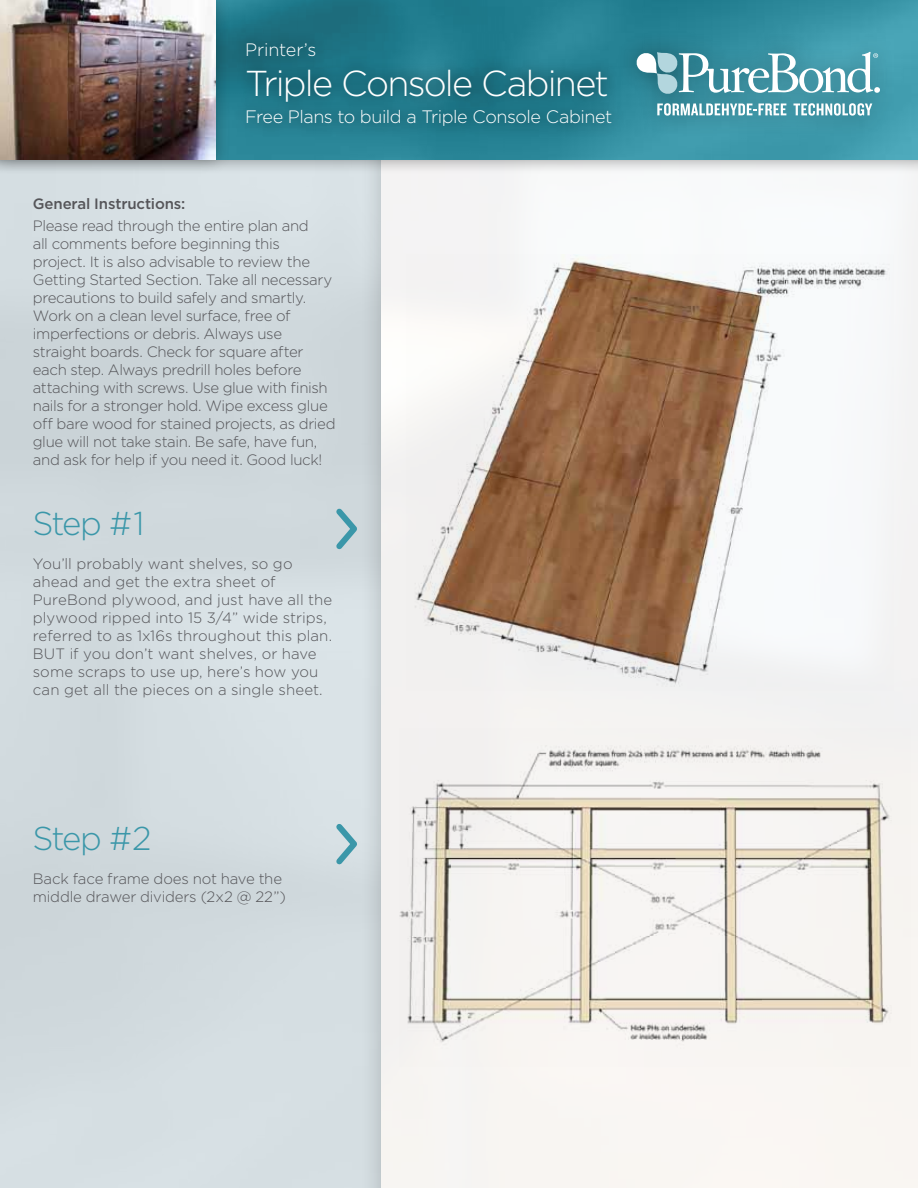
<style>
.page{position:relative;width:918px;height:1188px;background:#fff}
.page>*{position:absolute;margin:0;border:0;box-sizing:border-box;transform-origin:0 0}
.t1{font:300 36px "Gotham";letter-spacing:-.05em;color:#fff}
.t2{font:300 33px "Gotham";letter-spacing:-.065em;color:#3b97a9}
.t3{font:300 18px "Gotham";letter-spacing:-.025em;color:#fff}
.t4{font:300 15px/18px "Gotham";letter-spacing:-.02em;color:#555559}
.t5{font:300 15px/18px "Gotham";letter-spacing:.005em;color:#555559}
.t6{font:500 15px "Gotham";letter-spacing:-.01em;color:#555559}
</style>
<div class="page">
<div style="left:359px;top:44px;width:559px;height:1144px;background:#000;opacity:.2"></div>
<div style="left:382px;top:175px;width:536px;height:1013px;background:#f8f5f3"></div>
<svg style="left:331px;top:503px;width:31px;height:52px"></svg>
<svg style="left:331px;top:818px;width:31px;height:52px"></svg>
<img style="left:407px;top:255px;width:487px;height:436px">
<img style="left:399px;top:729px;width:511px;height:337px">
<div style="left:0;top:0;width:918px;height:175px;background:#000;opacity:.4"></div>
<img style="left:232px;top:0;width:686px;height:160px">
<div style="left:615px;top:31px;width:286px;height:107px;background:#000;opacity:.35"></div>
<svg style="left:636px;top:52px;width:244px;height:43px"></svg>
<svg style="left:657px;top:103px;width:129px;height:13px"></svg>
<svg style="left:793px;top:103px;width:79px;height:13px"></svg>
<div style="left:232px;top:28px;width:393px;height:111px;background:#000;opacity:.75"></div>
<div style="left:0;top:0;width:232px;height:175px;background:#000;opacity:.3"></div>
<img style="left:0;top:0;width:216px;height:160px">
<p class="t3" style="left:245px;top:38px;width:73px">Printer’s</p>
<h1 class="t1" style="left:245px;top:60px;width:365px">Triple Console Cabinet</h1>
<p class="t3" style="left:245px;top:105px;width:369px">Free Plans to build a Triple Console Cabinet</p>
<p class="t6" style="left:33px;top:194px;width:154px">General Instructions:</p>
<p class="t4" style="left:33px;top:216px;width:304px">Please read through the entire plan and<br>all comments before beginning this project. It is also advisable to review the Getting Started Section. Take all necessary precautions to build safely and smartly.<br>Work on a clean level surface, free of imperfections or debris. Always use straight boards. Check for square after each step. Always predrill holes before attaching with screws. Use glue with finish nails for a stronger hold. Wipe excess glue off bare wood for stained projects, as dried glue will not take stain. Be safe, have fun, and ask for help if you need it. Good luck!</p>
<h2 class="t2" style="left:33px;top:503px;width:113px">Step #1</h2>
<p class="t5" style="left:33px;top:554px;width:301px">You’ll probably want shelves, so go ahead and get the extra sheet of PureBond plywood, and just have all the plywood ripped into 15 3/4” wide strips, referred to as 1x16s throughout this plan.<br>BUT if you don’t want shelves, or have some scraps to use up, here’s how you can get all the pieces on a single sheet.</p>
<h2 class="t2" style="left:33px;top:818px;width:120px">Step #2</h2>
<p class="t4" style="left:33px;top:869px;width:255px">Back face frame does not have the middle drawer dividers (2x2 @ 22”)</p>
</div>
